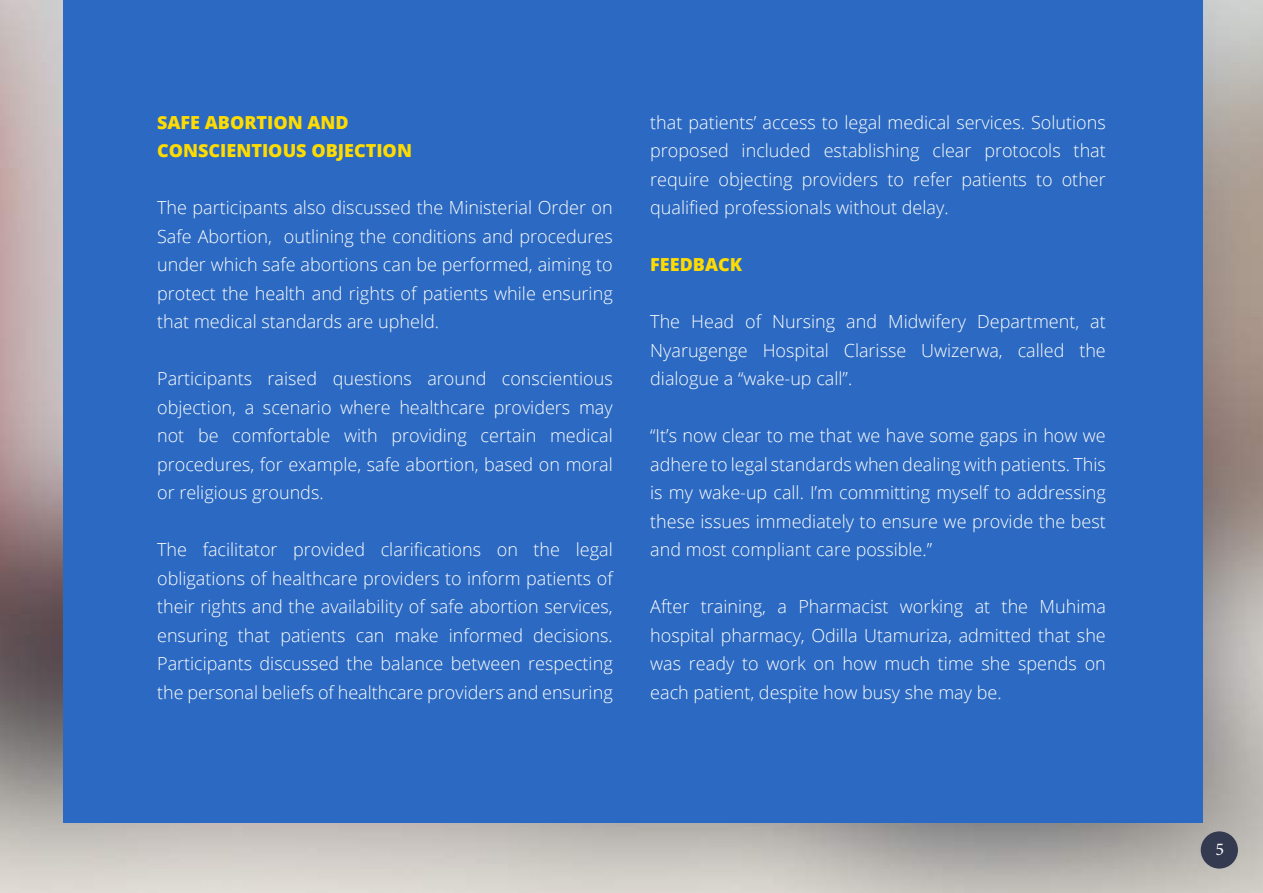
<style>
.page{position:relative;width:1263px;height:893px;background:#fff}
.page>*{position:absolute;margin:0;border:0;box-sizing:border-box;transform-origin:0 0}
.t1{font:300 18px/28.5px "Open Sans";color:#fff;text-align:justify}
.t2{font:800 18px/28.5px "Open Sans";color:#ffdc01}
.t3{font:18px "Minion Pro";color:#fff}
</style>
<div class="page">
<img style="left:0;top:0;width:1263px;height:893px">
<div style="left:63px;top:0;width:1139px;height:822px;background:#2b69c2"></div>
<div style="left:1201px;top:831px;width:37px;height:38px;background:#343a50;border-radius:50%"></div>
<p class="t2" style="left:157px;top:107px;width:256px">SAFE ABORTION AND<br>CONSCIENTIOUS OBJECTION</p>
<p class="t1" style="left:157px;top:193px;width:457px">The participants also discussed the Ministerial Order on Safe Abortion, outlining the conditions and procedures under which safe abortions can be performed, aiming to protect the health and rights of patients while ensuring that medical standards are upheld.</p>
<p class="t1" style="left:157px;top:364px;width:457px">Participants raised questions around conscientious objection, a scenario where healthcare providers may not be comfortable with providing certain medical procedures, for example, safe abortion, based on moral or religious grounds.</p>
<p class="t1" style="left:157px;top:535px;width:457px">The facilitator provided clarifications on the legal obligations of healthcare providers to inform patients of their rights and the availability of safe abortion services, ensuring that patients can make informed decisions.<br>Participants discussed the balance between respecting the personal beliefs of healthcare providers and ensuring</p>
<p class="t1" style="left:650px;top:107px;width:457px">that patients’ access to legal medical services. Solutions proposed included establishing clear protocols that require objecting providers to refer patients to other qualified professionals without delay.</p>
<p class="t2" style="left:650px;top:250px;width:93px">FEEDBACK</p>
<p class="t1" style="left:650px;top:307px;width:457px">The Head of Nursing and Midwifery Department, at Nyarugenge Hospital Clarisse Uwizerwa, called the dialogue a “wake-up call”.</p>
<p class="t1" style="left:650px;top:421px;width:457px">“It’s now clear to me that we have some gaps in how we adhere to legal standards when dealing with patients. This is my wake-up call. I’m committing myself to addressing these issues immediately to ensure we provide the best and most compliant care possible.”</p>
<p class="t1" style="left:650px;top:592px;width:457px">After training, a Pharmacist working at the Muhima hospital pharmacy, Odilla Utamuriza, admitted that she was ready to work on how much time she spends on each patient, despite how busy she may be.</p>
<p class="t3" style="left:1211px;top:837px;width:10px">5</p>
<p class="t3" style="left:1215px;top:837px;width:10px">5</p>
</div>
